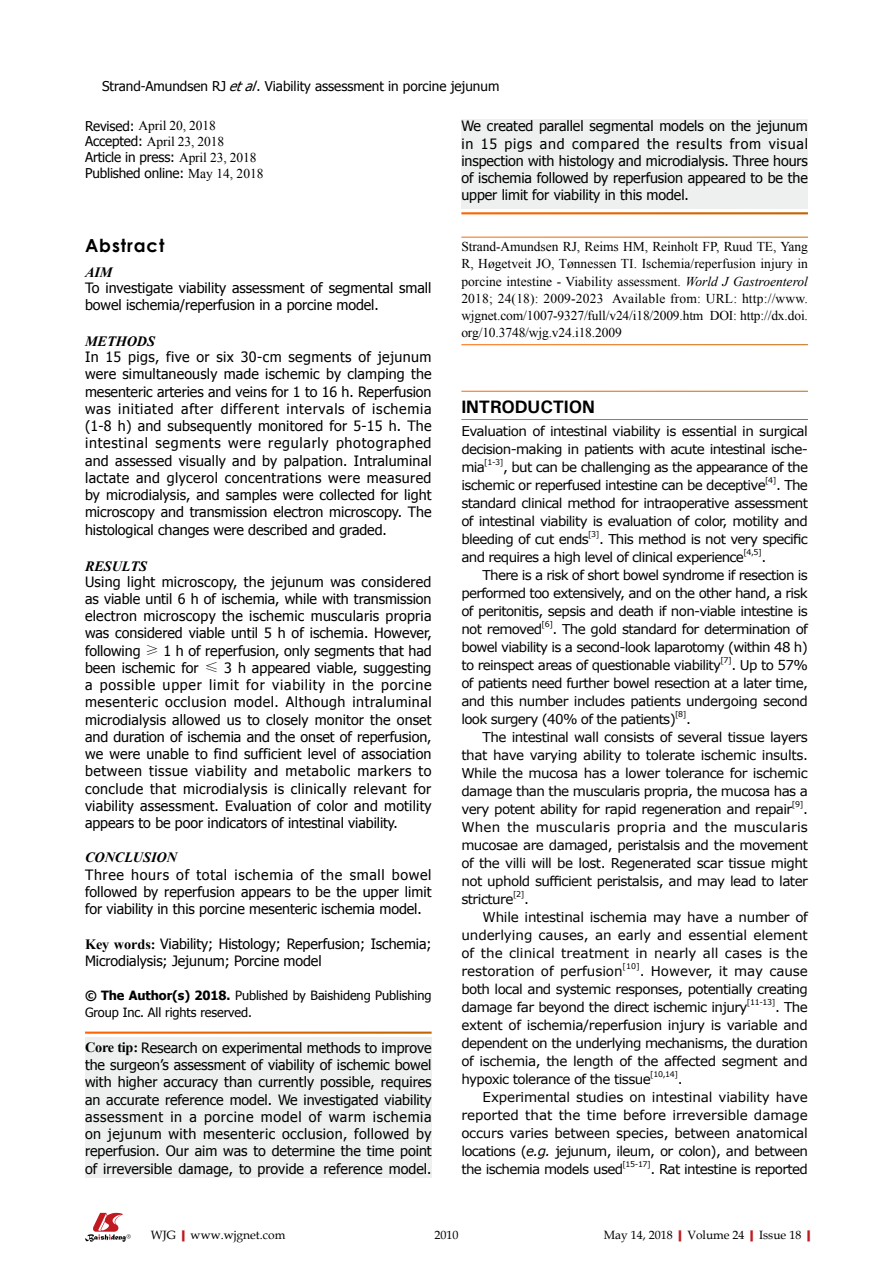
<style>
.page{position:relative;width:893px;height:1263px;background:#fff}
.page>*{position:absolute;margin:0;border:0;box-sizing:border-box;transform-origin:0 0}
.t1{font:700 18px "Univers";letter-spacing:-.01em;color:#000}
.t2{font:700 18px "Century Gothic";letter-spacing:.05em;color:#000}
.t3{font:14.25px/17.2px "Tahoma";letter-spacing:-.005em;color:#000;text-align:justify}
.t4{font:14.25px/15.9px "Tahoma";letter-spacing:.015em;color:#000}
.t5{font:14.25px/15.9px "Tahoma";letter-spacing:.03em;color:#000}
.t6{font:13.5px/18px "Verdana";letter-spacing:-.045em;color:#000;text-align:justify}
.t7{font:13.5px/17.2px "Times New Roman";letter-spacing:-.01em;color:#000;text-align:justify}
.t8{font:13.5px/15.9px "Tahoma";color:#000}
.t9{font:13.5px "Verdana";letter-spacing:-.005em;color:#000}
.t10{font:13.5px "Verdana";letter-spacing:-.02em;color:#000}
.t11{font:13.5px "Verdana";letter-spacing:-.01em;color:#000}
.t12{font:13.5px "Verdana";letter-spacing:.005em;color:#000}
.t13{font:12.75px/17.2px "Tahoma";letter-spacing:-.005em;color:#000}
.t14{font:12px "Book Antiqua";color:#000}
.t15{font:7.8px "Verdana";letter-spacing:-.045em;color:#000}
.s1{font-style:italic}
.s2{font-family:"Times New Roman"}
.s3{font-family:"Times New Roman";font-weight:700;font-style:italic}
.s4{font-family:"Sim Sun";font-size:13.5px}
.s5{font-family:"Times New Roman";font-weight:700}
.s6{font-weight:700}
.s7{font-weight:700;color:#c01920}
</style>
<div class="page">
<div style="left:461px;top:119px;width:347px;height:89px;background:#eeefef"></div>
<div style="left:85px;top:1037px;width:347px;height:141px;background:#eeefef"></div>
<svg style="left:85px;top:1213px;width:46px;height:29px"></svg>
<p class="t8" style="left:102px;top:77px;width:399px">Strand-Amundsen RJ <span class="s1">etal</span>. Viability assessment in porcine jejunum</p>
<p class="t8" style="left:85px;top:117px;width:180px">Revised: <span class="s2">April 20, 2018<br></span>Accepted: <span class="s2">April 23, 2018<br></span>Article in press: <span class="s2">April 23, 2018<br></span>Published online: <span class="s2">May 14, 2018</span></p>
<p class="t2" style="left:85px;top:232px;width:81px">Abstract</p>
<p class="t3" style="left:85px;top:263px;width:348px;line-height:15.9px"><span class="s3">AIM<br></span>To investigate viability assessment of segmental small</p>
<p class="t3" style="left:85px;top:296px;width:295px">bowel ischemia/reperfusion in a porcine model.</p>
<p class="t5" style="left:85px;top:332px;width:348px"><span class="s3">METHODS<br></span>In 15 pigs, five or six 30-cm segments of jejunum</p>
<p class="t3" style="left:85px;top:365px;width:348px">were simultaneously made ischemic by clamping the mesenteric arteries and veins for 1 to 16 h. Reperfusion was initiated after different intervals of ischemia (1-8 h) and subsequently monitored for 5-15 h. The intestinal segments were regularly photographed and assessed visually and by palpation. Intraluminal lactate and glycerol concentrations were measured by microdialysis, and samples were collected for light microscopy and transmission electron microscopy. The histological changes were described and graded.</p>
<p class="t4" style="left:85px;top:557px;width:348px"><span class="s3">RESULTS<br></span>Using light microscopy, the jejunum was considered</p>
<p class="t3" style="left:85px;top:589px;width:348px">as viable until 6 h of ischemia, while with transmission electron microscopy the ischemic muscularis propria was considered viable until 5 h of ischemia. However, following <span class="s4">≥</span> 1 h of reperfusion, only segments that had been ischemic for <span class="s4">≤</span> 3 h appeared viable, suggesting a possible upper limit for viability in the porcine mesenteric occlusion model. Although intraluminal microdialysis allowed us to closely monitor the onset and duration of ischemia and the onset of reperfusion, we were unable to find sufficient level of association between tissue viability and metabolic markers to conclude that microdialysis is clinically relevant for viability assessment. Evaluation of color and motility appears to be poor indicators of intestinal viability.</p>
<p class="t3" style="left:85px;top:848px;width:348px;text-align:left"><span class="s3">CONCLUSION<br></span>Three hours of total ischemia of the small bowel followed by reperfusion appears to be the upper limit for viability in this porcine mesenteric ischemia model.</p>
<p class="t3" style="left:85px;top:934px;width:348px"><span class="s5">Key words:</span> Viability; histology; reperfusion; ischemia; microdialysis; jejunum; porcine model</p>
<p class="t13" style="left:85px;top:986px;width:348px"><span class="s6">© The Author(s) 2018.</span> Published by Baishideng Publishing<br>Group Inc. All rights reserved.</p>
<p class="t3" style="left:85px;top:1038px;width:348px"><span class="s5">Core tip:</span> Research on experimental methods to improve the surgeon’s assessment of viability of ischemic bowel with higher accuracy than currently possible, requires an accurate reference model. We investigated viability assessment in a porcine model of warm ischemia on jejunum with mesenteric occlusion, followed by reperfusion. Our aim was to determine the time point of irreversible damage, to provide a reference model.</p>
<p class="t3" style="left:461px;top:117px;width:348px">We created parallel segmental models on the jejunum in 15 pigs and compared the results from visual inspection with histology and microdialysis. Three hours of ischemia followed by reperfusion appeared to be the upper limit for viability in this model.</p>
<p class="t7" style="left:461px;top:238px;width:348px">Strand-Amundsen RJ, Reims HM, Reinholt FP, Ruud TE, Yang R, Høgetveit JO, Tønnessen TI. Ischemia/reperfusion injury in porcine intestine - Viability assessment. <span class="s1">World J Gastroenterol </span>2018; 24(18): 2009-2023 Available from: URL: http://www. wjgnet.com/1007-9327/full/v24/i18/2009.htm DOI: http://dx.doi. org/10.3748/wjg.v24.i18.2009</p>
<p class="t1" style="left:461px;top:395px;width:135px">INTRODUCTION</p>
<p class="t6" style="left:461px;top:422px;width:348px;text-align:left">Evaluation of intestinal viability is essential in surgical decision-making in patients with acute intestinal ische&shy;mia</p>
<p class="t15" style="left:484px;top:457px;width:21px">[1-3]</p>
<p class="t6" style="left:461px;top:458px;width:348px;text-indent:42px">, but can be challenging as the appearance of the ischemic or reperfused intestine can be deceptive</p>
<p class="t15" style="left:765px;top:475px;width:13px">[4]</p>
<p class="t6" style="left:461px;top:476px;width:348px;text-indent:315px">. The standard clinical method for intraoperative assessment of intestinal viability is evaluation of color, motility and bleeding of cut ends</p>
<p class="t15" style="left:588px;top:529px;width:13px">[3]</p>
<p class="t6" style="left:461px;top:530px;width:348px;text-indent:138px">. This method is not very specific and requires a high level of clinical experience</p>
<p class="t15" style="left:743px;top:547px;width:20px">[4,5]</p>
<p class="t6" style="left:761px;top:548px;width:6px">.</p>
<p class="t6" style="left:483px;top:566px;width:327px">There is a risk of short bowel syndrome if resection is</p>
<p class="t6" style="left:461px;top:584px;width:348px">performed too extensively, and on the other hand, a risk</p>
<p class="t6" style="left:461px;top:602px;width:348px">of peritonitis, sepsis and death if non-viable intestine is</p>
<p class="t6" style="left:461px;top:620px;width:82px">not removed</p>
<p class="t15" style="left:541px;top:619px;width:13px">[6]</p>
<p class="t6" style="left:461px;top:620px;width:348px;text-indent:91px">. The gold standard for determination of bowel viability is a second-look laparotomy (within 48 h) to reinspect areas of questionable viability</p>
<p class="t15" style="left:720px;top:655px;width:13px">[7]</p>
<p class="t6" style="left:461px;top:656px;width:348px;text-indent:270px">. Up to 57% of patients need further bowel resection at a later time, and this number includes patients undergoing second look surgery (40% of the patients)</p>
<p class="t15" style="left:675px;top:709px;width:13px">[8]</p>
<p class="t6" style="left:686px;top:710px;width:6px">.</p>
<p class="t6" style="left:483px;top:728px;width:327px">The intestinal wall consists of several tissue layers</p>
<p class="t6" style="left:461px;top:746px;width:348px">that have varying ability to tolerate ischemic insults.</p>
<p class="t6" style="left:461px;top:764px;width:348px">While the mucosa has a lower tolerance for ischemic</p>
<p class="t6" style="left:461px;top:782px;width:348px">damage than the muscularis propria, the mucosa has a</p>
<p class="t6" style="left:461px;top:800px;width:332px">very potent ability for rapid regeneration and repair</p>
<p class="t15" style="left:792px;top:799px;width:13px">[9]</p>
<p class="t6" style="left:461px;top:800px;width:348px;text-indent:342px">.<br>When the muscularis propria and the muscularis mucosae are damaged, peristalsis and the movement of the villi will be lost. Regenerated scar tissue might not uphold sufficient peristalsis, and may lead to later stricture</p>
<p class="t15" style="left:513px;top:889px;width:13px">[2]</p>
<p class="t6" style="left:524px;top:890px;width:6px">.</p>
<p class="t10" style="left:483px;top:908px;width:327px">While intestinal ischemia may have a number of</p>
<p class="t9" style="left:461px;top:926px;width:348px">underlying causes, an early and essential element</p>
<p class="t12" style="left:461px;top:944px;width:348px">of the clinical treatment in nearly all cases is the</p>
<p class="t9" style="left:461px;top:962px;width:163px">restoration of perfusion</p>
<p class="t15" style="left:623px;top:961px;width:19px">[10]</p>
<p class="t6" style="left:461px;top:962px;width:348px;text-indent:178px">. However, it may cause both local and systemic responses, potentially creating damage far beyond the direct ischemic injury</p>
<p class="t15" style="left:747px;top:997px;width:30px">[11-13]</p>
<p class="t6" style="left:461px;top:998px;width:348px;text-indent:314px">. The extent of ischemia/reperfusion injury is variable and dependent on the underlying mechanisms, the duration of ischemia, the length of the affected segment and hypoxic tolerance of the tissue</p>
<p class="t15" style="left:650px;top:1069px;width:29px">[10,14]</p>
<p class="t6" style="left:678px;top:1070px;width:6px">.</p>
<p class="t11" style="left:483px;top:1088px;width:327px">Experimental studies on intestinal viability have</p>
<p class="t9" style="left:461px;top:1106px;width:348px">reported that the time before irreversible damage</p>
<p class="t10" style="left:461px;top:1124px;width:348px">occurs varies between species, between anatomical</p>
<p class="t6" style="left:461px;top:1142px;width:348px">locations (<span class="s1">e.g.</span> jejunum, ileum, or colon), and between</p>
<p class="t6" style="left:461px;top:1160px;width:163px">the ischemia models used</p>
<p class="t15" style="left:622px;top:1159px;width:30px">[15-17]</p>
<p class="t6" style="left:650px;top:1160px;width:159px">. Rat intestine is reported</p>
<p class="t14" style="left:151px;top:1226px;width:136px">WJG<span class="s7">|</span>www.wjgnet.com</p>
<p class="t14" style="left:434px;top:1226px;width:25px">2010</p>
<p class="t14" style="left:604px;top:1226px;width:214px">May 14, 2018<span class="s7">|</span>Volume 24<span class="s7">|</span>Issue 18<span class="s7">|</span></p>
</div>
